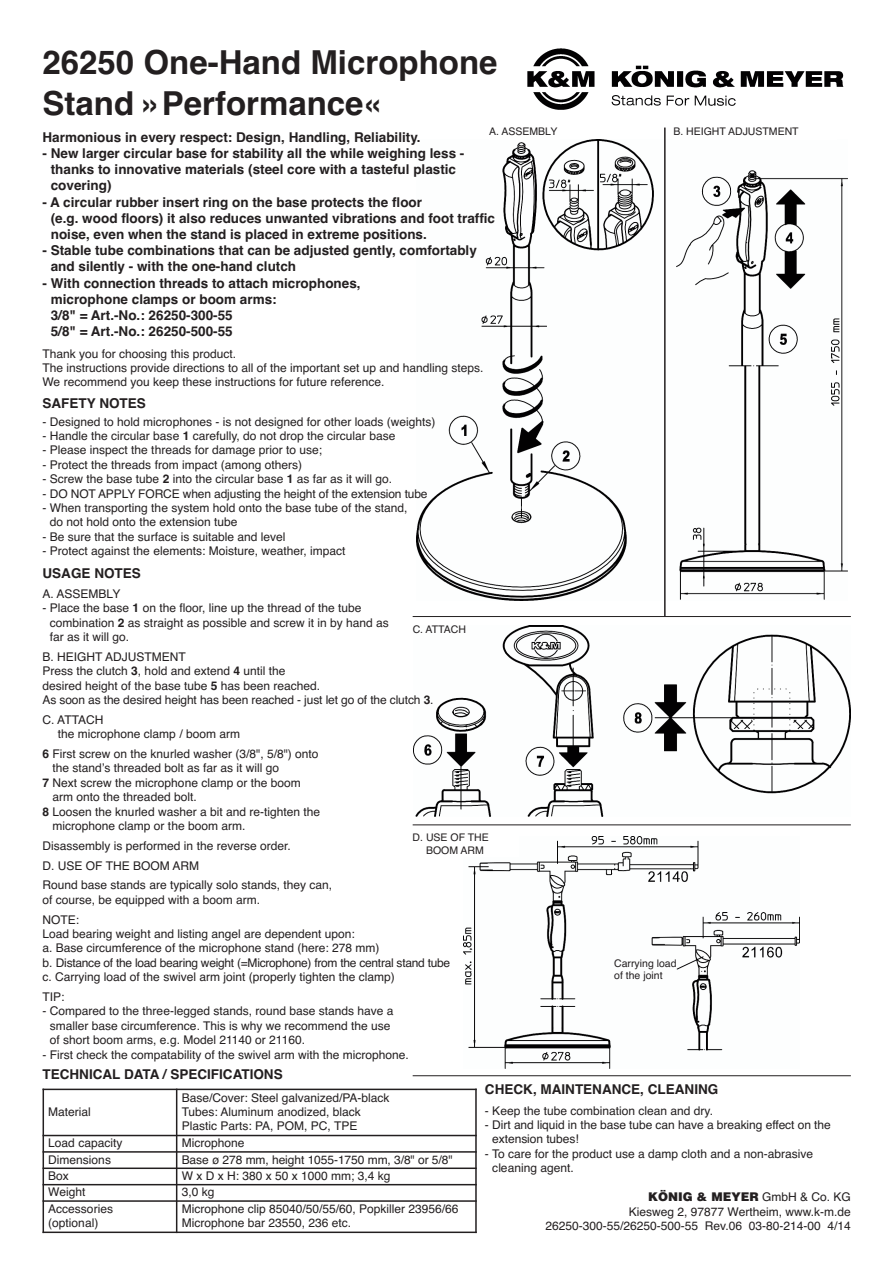
<style>
.page{position:relative;width:893px;height:1263px;background:#fff}
.page>*{position:absolute;margin:0;border:0;box-sizing:border-box;transform-origin:0 0}
.t1{font:700 33px/41.8px "Helvetica";color:#231f20}
.t2{font:700 13.5px "Helvetica";color:#231f20}
.t3{font:12px/14.4px "Helvetica";color:#231f20}
.t4{font:900 12px "Helvetica LT";color:#231f20}
.t5{font:10.5px/12.6px "Helvetica";color:#231f20}
.s1{color:#fff}
.s2{font-weight:700}
.s3{font-weight:700;color:#fff}
.s4{font-family:"Helvetica";font-weight:400}
</style>
<div class="page">
<img style="left:413px;top:625px;width:437px;height:191px">
<img style="left:464px;top:836px;width:335px;height:233px">
<img style="left:416px;top:139px;width:431px;height:462px">
<hr style="left:43px;top:1089px;width:1px;height:144px;background:#231f20">
<hr style="left:176px;top:1089px;width:1px;height:144px;background:#231f20">
<hr style="left:475px;top:1089px;width:1px;height:144px;background:#231f20">
<hr style="left:43px;top:1089px;width:433px;height:1px;background:#231f20">
<hr style="left:43px;top:1135px;width:433px;height:1px;background:#231f20">
<hr style="left:43px;top:1151px;width:433px;height:2px;background:#231f20">
<hr style="left:43px;top:1168px;width:433px;height:1px;background:#231f20">
<hr style="left:43px;top:1184px;width:433px;height:1px;background:#231f20">
<hr style="left:43px;top:1200px;width:433px;height:2px;background:#231f20">
<hr style="left:43px;top:1232px;width:433px;height:1px;background:#231f20">
<hr style="left:412px;top:616px;width:438px;height:1px;background:#231f20">
<hr style="left:412px;top:825px;width:438px;height:1px;background:#231f20">
<hr style="left:412px;top:1075px;width:438px;height:1px;background:#231f20">
<img style="left:527px;top:48px;width:317px;height:61px">
<hr style="left:664px;top:128px;width:1px;height:489px;background:#231f20">
<div style="left:489px;top:128px;width:70px;height:12px;background:#fff"></div>
<div style="left:673px;top:128px;width:164px;height:12px;background:#fff"></div>
<div style="left:412px;top:833px;width:107px;height:24px;background:#fff"></div>
<h1 class="t1" style="left:43px;top:44px;width:456px">26250 One-Hand Microphone<br>Stand »Performance«</h1>
<p class="t2" style="left:43px;top:132px;width:379px">Harmonious in every respect: Design, Handling, Reliability.</p>
<p class="t2" style="left:43px;top:148px;width:423px">- New larger circular base for stability all the while weighing less -</p>
<p class="t2" style="left:43px;top:165px;width:415px"><span class="s1">-</span> thanks to innovative materials (steel core with a tasteful plastic</p>
<p class="t2" style="left:43px;top:181px;width:71px"><span class="s1">-</span> covering)</p>
<p class="t2" style="left:43px;top:197px;width:381px">- A circular rubber insert ring on the base protects the floor</p>
<p class="t2" style="left:43px;top:213px;width:454px"><span class="s1">-</span> (e.g. wood floors) it also reduces unwanted vibrations and foot traffic</p>
<p class="t2" style="left:43px;top:229px;width:386px"><span class="s1">-</span> noise, even when the stand is placed in extreme positions.</p>
<p class="t2" style="left:43px;top:246px;width:436px">- Stable tube combinations that can be adjusted gently, comfortably</p>
<p class="t2" style="left:43px;top:262px;width:255px"><span class="s1">-</span> and silently - with the one-hand clutch</p>
<p class="t2" style="left:43px;top:278px;width:319px">- With connection threads to attach microphones,</p>
<p class="t2" style="left:43px;top:294px;width:236px"><span class="s1">-</span> microphone clamps or boom arms:</p>
<p class="t2" style="left:43px;top:310px;width:192px"><span class="s1">-</span> 3/8" = Art.-No.: 26250-300-55</p>
<p class="t2" style="left:43px;top:327px;width:192px"><span class="s1">-</span> 5/8" = Art.-No.: 26250-500-55</p>
<p class="t5" style="left:489px;top:126px;width:70px">A. ASSEMBLY</p>
<p class="t5" style="left:673px;top:126px;width:127px">B. HEIGHT ADJUSTMENT</p>
<p class="t3" style="left:43px;top:347px;width:442px">Thank you for choosing this product.<br>The instructions provide directions to all of the important set up and handling steps.<br>We recommend you keep these instructions for future reference.</p>
<p class="t2" style="left:43px;top:398px;width:105px">SAFETY NOTES</p>
<p class="t3" style="left:43px;top:415px;width:394px">- Designed to hold microphones - is not designed for other loads (weights)</p>
<p class="t3" style="left:43px;top:430px;width:354px">- Handle the circular base <span class="s2">1</span> carefully, do not drop the circular base</p>
<p class="t3" style="left:43px;top:444px;width:281px">- Please inspect the threads for damage prior to use;</p>
<p class="t3" style="left:43px;top:459px;width:261px">- Protect the threads from impact (among others)</p>
<p class="t3" style="left:43px;top:473px;width:351px">- Screw the base tube <span class="s2">2</span> into the circular base <span class="s2">1</span> as far as it will go.</p>
<p class="t3" style="left:43px;top:487px;width:386px">- DO NOT APPLY FORCE when adjusting the height of the extension tube</p>
<p class="t3" style="left:43px;top:502px;width:366px">- When transporting the system hold onto the base tube of the stand,</p>
<p class="t3" style="left:43px;top:516px;width:196px"><span class="s1">-</span> do not hold onto the extension tube</p>
<p class="t3" style="left:43px;top:531px;width:244px">- Be sure that the surface is suitable and level</p>
<p class="t3" style="left:43px;top:545px;width:304px">- Protect against the elements: Moisture, weather, impact</p>
<p class="t3" style="left:43px;top:588px;width:79px">A. ASSEMBLY</p>
<p class="t3" style="left:43px;top:602px;width:320px">- Place the base <span class="s2">1</span> on the floor, line up the thread of the tube</p>
<p class="t3" style="left:43px;top:616px;width:348px"><span class="s1">-</span> combination <span class="s2">2</span> as straight as possible and screw it in by hand as</p>
<p class="t3" style="left:43px;top:628px;width:145px;line-height:19.8px"><span class="s1">-</span> far as it will go.<br>B. HEIGHT ADJUSTMENT</p>
<p class="t3" style="left:43px;top:665px;width:392px">Press the clutch <span class="s2">3</span>, hold and extend <span class="s2">4</span> until the<br>desired height of the base tube <span class="s2">5</span> has been reached.<br>As soon as the desired height has been reached - just let go of the clutch <span class="s2">3</span>.</p>
<p class="t3" style="left:43px;top:714px;width:199px">C. ATTACH<br><span class="s1">C.</span> the microphone clamp / boom arm</p>
<p class="t3" style="left:43px;top:748px;width:279px"><span class="s2">6</span> First screw on the knurled washer (3/8", 5/8") onto <span class="s3">6</span> the stand’s threaded bolt as far as it will go<br><span class="s2">7</span> Next screw the microphone clamp or the boom<br><span class="s3">7</span> arm onto the threaded bolt.<br><span class="s2">8</span> Loosen the knurled washer a bit and re-tighten the <span class="s3">8</span> microphone clamp or the boom arm.</p>
<p class="t3" style="left:43px;top:837px;width:291px;line-height:19.8px">Disassembly is performed in the reverse order.<br>D. USE OF THE BOOM ARM<br>Round base stands are typically solo stands, they can,</p>
<p class="t3" style="left:43px;top:891px;width:219px;line-height:19.8px">of course, be equipped with a boom arm.<br>NOTE:</p>
<p class="t3" style="left:43px;top:928px;width:409px">Load bearing weight and listing angel are dependent upon:<br>a. Base circumference of the microphone stand (here: 278 mm)<br>b. Distance of the load bearing weight (=Microphone) from the central stand tube c. Carrying load of the swivel arm joint (properly tighten the clamp)</p>
<p class="t3" style="left:43px;top:991px;width:24px">TIP:</p>
<p class="t3" style="left:43px;top:1005px;width:352px">- Compared to the three-legged stands, round base stands have a</p>
<p class="t3" style="left:43px;top:1020px;width:349px"><span class="s1">-</span> smaller base circumference. This is why we recommend the use</p>
<p class="t3" style="left:43px;top:1034px;width:264px"><span class="s1">-</span> of short boom arms, e.g. Model 21140 or 21160.</p>
<p class="t3" style="left:43px;top:1048px;width:368px">- First check the compatability of the swivel arm with the microphone.</p>
<p class="t2" style="left:43px;top:568px;width:100px">USAGE NOTES</p>
<p class="t5" style="left:412px;top:624px;width:55px">C. ATTACH</p>
<p class="t5" style="left:412px;top:832px;width:78px">D. USE OF THE<br><span class="s1">D.</span> BOOM ARM</p>
<p class="t2" style="left:43px;top:1070px;width:242px">TECHNICAL DATA / SPECIFICATIONS</p>
<p class="t5" style="left:614px;top:958px;width:64px">Carrying load of the joint</p>
<p class="t3" style="left:48px;top:1106px;width:44px">Material</p>
<p class="t3" style="left:182px;top:1091px;width:209px">Base/Cover: Steel galvanized/PA-black<br>Tubes: Aluminum anodized, black<br>Plastic Parts: PA, POM, PC, TPE</p>
<p class="t3" style="left:48px;top:1137px;width:76px">Load capacity</p>
<p class="t3" style="left:182px;top:1137px;width:64px">Microphone</p>
<p class="t3" style="left:48px;top:1153px;width:64px">Dimensions</p>
<p class="t3" style="left:182px;top:1153px;width:272px">Base ø 278 mm, height 1055-1750 mm, 3/8" or 5/8"</p>
<p class="t3" style="left:48px;top:1170px;width:22px">Box</p>
<p class="t3" style="left:182px;top:1170px;width:210px">W x D x H: 380 x 50 x 1000 mm; 3,4 kg</p>
<p class="t3" style="left:48px;top:1186px;width:39px">Weight</p>
<p class="t3" style="left:182px;top:1186px;width:34px">3,0 kg</p>
<p class="t3" style="left:48px;top:1203px;width:66px">Accessories (optional)</p>
<p class="t3" style="left:182px;top:1203px;width:278px">Microphone clip 85040/50/55/60, Popkiller 23956/66<br>Microphone bar 23550, 236 etc.</p>
<p class="t2" style="left:485px;top:1085px;width:235px">CHECK, MAINTENANCE, CLEANING</p>
<p class="t3" style="left:485px;top:1104px;width:229px">- Keep the tube combination clean and dry.</p>
<p class="t3" style="left:485px;top:1119px;width:347px">- Dirt and liquid in the base tube can have a breaking effect on the</p>
<p class="t3" style="left:485px;top:1133px;width:95px"><span class="s1">-</span> extension tubes!</p>
<p class="t3" style="left:485px;top:1147px;width:329px">- To care for the product use a damp cloth and a non-abrasive</p>
<p class="t3" style="left:485px;top:1162px;width:90px"><span class="s1">-</span> cleaning agent.</p>
<p class="t4" style="left:648px;top:1192px;width:204px">KÖNIG &amp; MEYER <span class="s4">GmbH &amp; Co. KG</span></p>
<p class="t3" style="left:545px;top:1205px;width:307px;text-align:right">Kiesweg 2, 97877 Wertheim, www.k-m.de<br>26250-300-55/26250-500-55 Rev.06 03-80-214-00 4/14</p>
</div>
